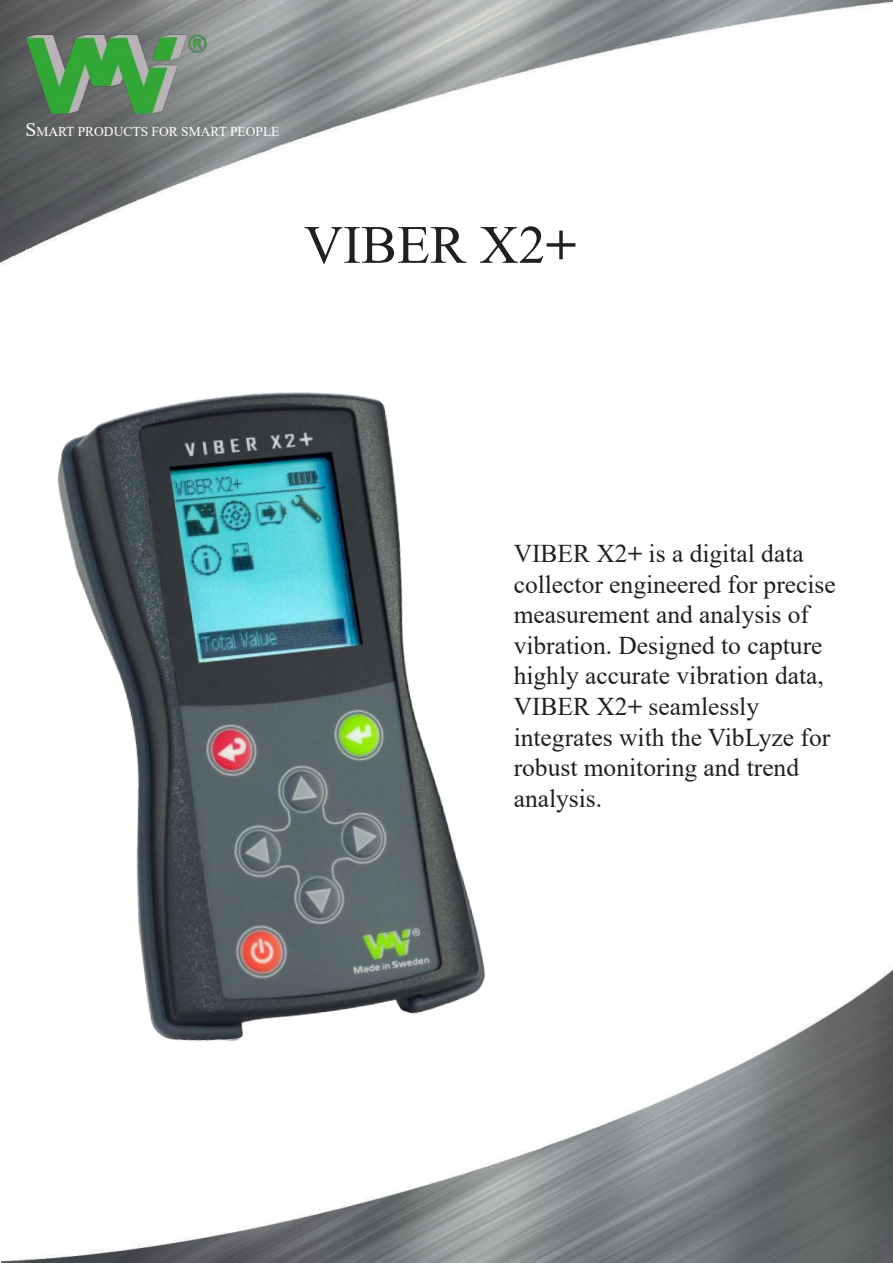
<style>
.page{position:relative;width:893px;height:1263px;background:#fff}
.page>*{position:absolute;margin:0;border:0;box-sizing:border-box;transform-origin:0 0}
.t1{font:54px "Times New Roman";color:#231f20}
.t2{font:25.5px/30.6px "Times New Roman";color:#231f20}
.t3{font:13.5px "Times New Roman";color:#fff}
.s1{font-size:19.5px}
.s2{font-weight:700}
</style>
<div class="page">
<img style="left:0;top:0;width:893px;height:265px">
<img style="left:1px;top:969px;width:892px;height:294px">
<img style="left:50px;top:392px;width:441px;height:661px">
<img style="left:26px;top:34px;width:180px;height:79px">
<p class="t3" style="left:26px;top:122px;width:256px"><span class="s1">S</span>MART PRODUCTS FOR SMART PEOPLE</p>
<h1 class="t1" style="left:304px;top:207px;width:274px">VIBER X2<span class="s2">+</span></h1>
<p class="t2" style="left:514px;top:537px;width:324px">VIBER X2<span class="s2">+</span> is a digital data collector engineered for precise measurement and analysis of vibration. Designed to capture highly accurate vibration data,<br>VIBER X2<span class="s2">+</span> seamlessly integrates with the VibLyze for robust monitoring and trend analysis.</p>
</div>
